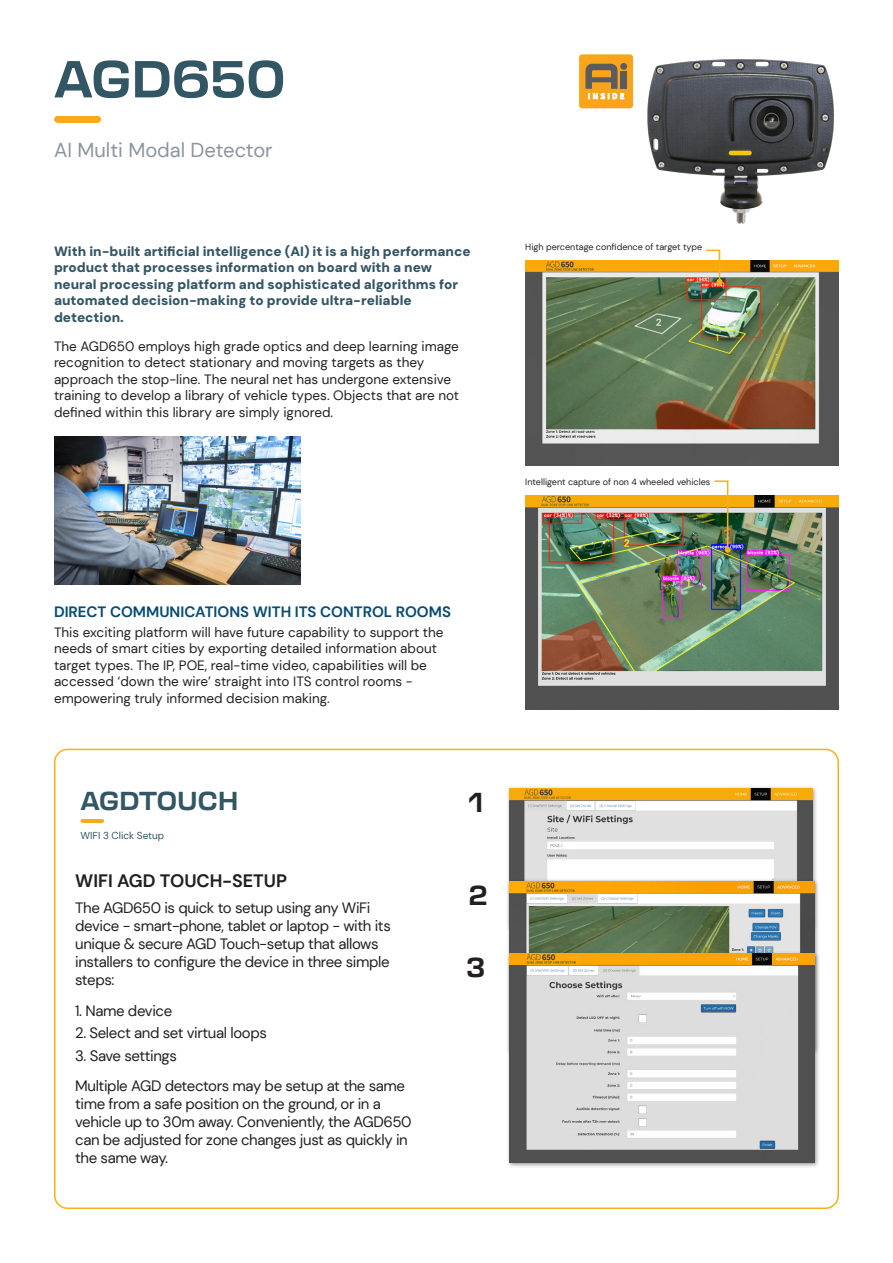
<style>
.page{position:relative;width:893px;height:1263px;background:#fff}
.page>*{position:absolute;margin:0;border:0;box-sizing:border-box;transform-origin:0 0}
.t1{font:700 51.15px "Transducer";color:#335664}
.Section_Heads___Rules{font:700 27px "Transducer";color:#231f20}
.t2{font:700 25.65px "Transducer";color:#335664}
.t3{font:20.1px "DM Sans";color:#8a95a0}
.Bold_txt{font:700 18px "DM Sans";color:#231f20}
.text{font:15px/18px "DM Sans";letter-spacing:-.025em;color:#231f20}
.Brochure{font:700 15px "DM Sans";color:#084b73}
.t4{font:13.5px/16.5px "DM Sans";color:#231f20}
.t5{font:900 13.5px/16.5px "DM Sans";color:#335664}
.t6{font:10.05px "DM Sans";color:#335664}
.Caption_Body_text{font:9px "DM Sans";color:#231f20}
</style>
<div class="page">
<div style="left:54px;top:749px;width:785px;height:460px;border:2px solid #faaf18;border-radius:13px"></div>
<img style="left:525px;top:260px;width:314px;height:205px">
<img style="left:525px;top:496px;width:314px;height:213px">
<div style="left:506px;top:786px;width:312px;height:146px;background:#231f20;opacity:.5"></div>
<img style="left:509px;top:789px;width:303px;height:89px">
<div style="left:506px;top:878px;width:314px;height:177px;background:#231f20;opacity:.5"></div>
<img style="left:509px;top:882px;width:305px;height:69px">
<div style="left:506px;top:951px;width:314px;height:217px;background:#231f20;opacity:.5"></div>
<img style="left:509px;top:954px;width:305px;height:209px">
<div style="left:579px;top:54px;width:54px;height:54px;background:#f9a51b;border-radius:3px"></div>
<div style="left:620px;top:71px;width:7px;height:18px;background:#5c5c5f"></div>
<div style="left:620px;top:63px;width:7px;height:7px;background:#5c5c5f;border-radius:50%"></div>
<svg style="left:585px;top:64px;width:39px;height:35px"></svg>
<div style="left:94px;top:116px;width:7px;height:7px;background:#f9a91b;border-radius:50%"></div>
<div style="left:54px;top:116px;width:7px;height:7px;background:#f9a91b;border-radius:50%"></div>
<div style="left:57px;top:116px;width:41px;height:7px;background:#f9a91b"></div>
<img style="left:54px;top:436px;width:246px;height:148px">
<hr style="left:82px;top:819px;width:20px;height:3px;background:#f9a91b">
<img style="left:647px;top:59px;width:187px;height:165px">
<svg style="left:705px;top:249px;width:17px;height:36px"></svg>
<svg style="left:713px;top:480px;width:18px;height:73px"></svg>
<p class="t1" style="left:54px;top:43px;width:233px">AGD650</p>
<p class="t3" style="left:54px;top:137px;width:220px">AI Multi Modal Detector</p>
<p class="t5" style="left:54px;top:243px;width:418px">With in-built artificial intelligence (AI) it is a high performance product that processes information on board with a new neural processing platform and sophisticated algorithms for automated decision-making to provide ultra-reliable detection.</p>
<p class="t4" style="left:54px;top:338px;width:407px">The AGD650 employs high grade optics and deep learning image recognition to detect stationary and moving targets as they approach the stop-line. The neural net has undergone extensive training to develop a library of vehicle types. Objects that are not defined within this library are simply ignored.</p>
<p class="Caption_Body_text" style="left:525px;top:242px;width:179px">High percentage confidence of target type</p>
<p class="Caption_Body_text" style="left:525px;top:476px;width:187px">Intelligent capture of non 4 wheeled vehicles</p>
<p class="Brochure" style="left:54px;top:602px;width:399px">DIRECT COMMUNICATIONS WITH ITS CONTROL ROOMS</p>
<p class="t4" style="left:54px;top:624px;width:391px">This exciting platform will have future capability to support the needs of smart cities by exporting detailed information about target types. The IP, POE, real-time video, capabilities will be accessed ‘down the wire’ straight into ITS control rooms - empowering truly informed decision making.</p>
<p class="t2" style="left:81px;top:782px;width:160px">AGDTOUCH</p>
<p class="t6" style="left:81px;top:830px;width:85px">WIFI 3 Click Setup</p>
<p class="Bold_txt" style="left:75px;top:869px;width:213px">WIFI AGD TOUCH-SETUP</p>
<p class="text" style="left:75px;top:899px;width:317px">The AGD650 is quick to setup using any WiFi device - smart-phone, tablet or laptop - with its unique &amp; secure AGD Touch-setup that allows installers to configure the device in three simple steps:</p>
<p class="text" style="left:75px;top:1002px;width:99px">1. Name device</p>
<p class="text" style="left:75px;top:1024px;width:193px">2. Select and set virtual loops</p>
<p class="text" style="left:75px;top:1046px;width:103px">3. Save settings</p>
<p class="text" style="left:75px;top:1077px;width:338px">Multiple AGD detectors may be setup at the same time from a safe position on the ground, or in a vehicle up to 30m away. Conveniently, the AGD650 can be adjusted for zone changes just as quickly in the same way.</p>
<p class="Section_Heads___Rules" style="left:469px;top:783px;width:16px">1</p>
<p class="Section_Heads___Rules" style="left:469px;top:876px;width:20px">2</p>
<p class="Section_Heads___Rules" style="left:466px;top:948px;width:20px">3</p>
</div>
